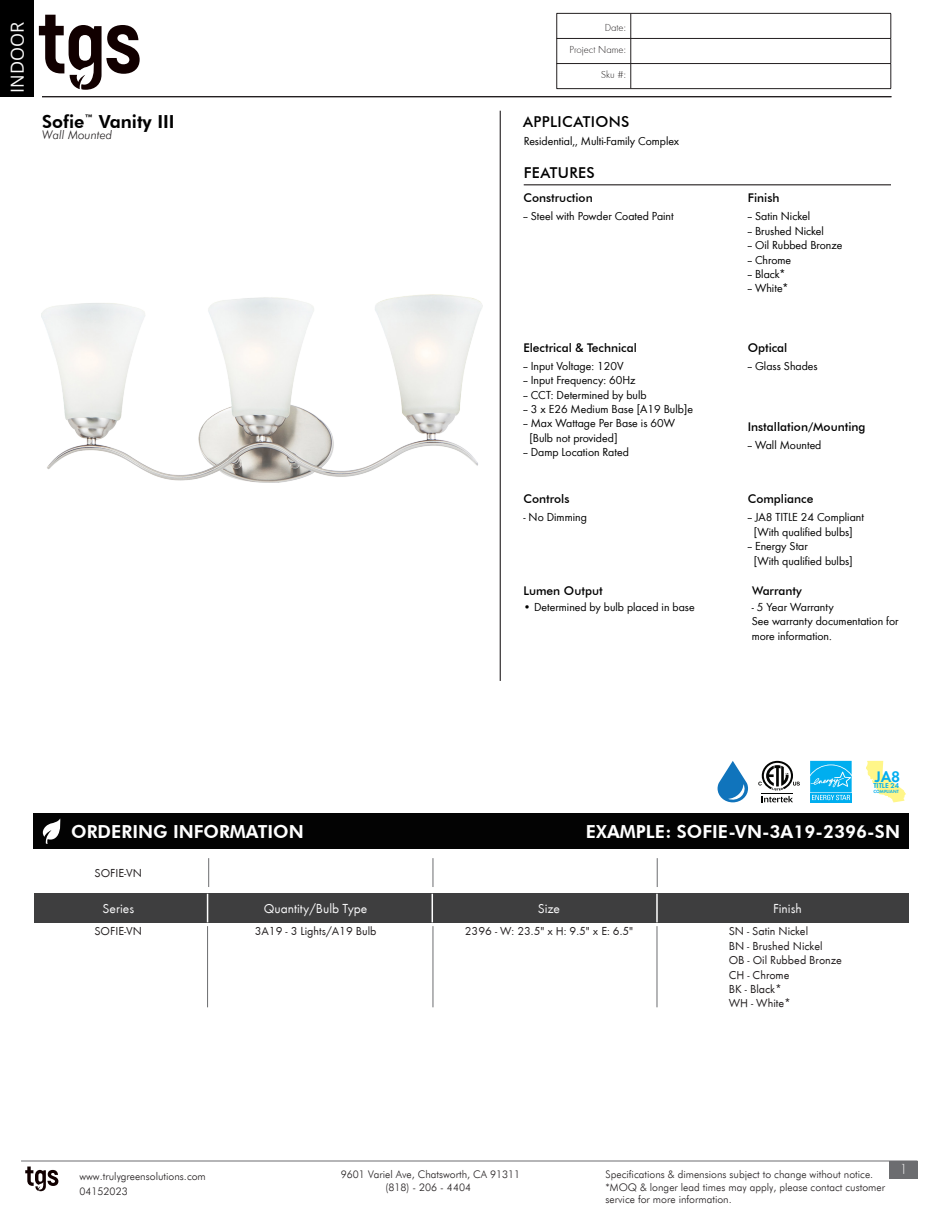
<style>
.page{position:relative;width:945px;height:1215px;background:#fff}
.page>*{position:absolute;margin:0;border:0;box-sizing:border-box;transform-origin:0 0}
.t1{font:800 18px "Futura BT";color:#fff}
.t2{font:800 18px "Futura BT";color:#000}
.t3{font:18px "Open Sans";color:#fafafa}
.t4{font:15.75px "Futura Dem";color:#00aeef}
.t5{font:500 15px "Futura BT";letter-spacing:.025em;color:#000}
.t6{font:300 15px "Futura Round";color:#f7f7f8}
.t7{font:13.5px "Futura Round";color:#f7f7f8}
.t8{font:12px/14.4px "Futura Boo";color:#000}
.t9{font:12px "Futura Round";color:#231f20}
.t10{font:500 12px "Futura BT";color:#000}
.t11{font:italic 300 12px "Futura BT";color:#231f20}
.t12{font:300 10.5px/12px "Futura BT";color:#231f20}
.t13{font:300 10.5px "Futura Round";color:#231f20}
.t14{font:7.35px "Futura Dem";color:#00aeef}
.t15{font:4.65px "Futura Dem";color:#00aeef}
</style>
<div class="page">
<svg style="left:25px;top:1167px;width:33px;height:24px"></svg>
<div style="left:889px;top:1161px;width:28px;height:18px;background:#6c6d70"></div>
<hr style="left:21px;top:1161px;width:896px;height:1px;background:#6c6d70">
<div style="left:0;top:0;width:34px;height:96px;background:#000"></div>
<svg style="left:39px;top:15px;width:101px;height:75px"></svg>
<div style="left:34px;top:893px;width:875px;height:30px;background:#3e3e3f"></div>
<div style="left:34px;top:813px;width:875px;height:36px;background:#030303"></div>
<svg style="left:43px;top:818px;width:18px;height:26px"></svg>
<svg style="left:207px;top:894px;width:1px;height:28px"></svg>
<hr style="left:207px;top:926px;width:1px;height:81px;background:#6c6d70">
<svg style="left:432px;top:894px;width:1px;height:28px"></svg>
<hr style="left:656px;top:894px;width:2px;height:28px;background:#fff">
<hr style="left:657px;top:926px;width:1px;height:81px;background:#6c6d70">
<hr style="left:433px;top:926px;width:1px;height:81px;background:#6c6d70">
<hr style="left:42px;top:96px;width:849px;height:1px;background:#231f20">
<hr style="left:500px;top:111px;width:1px;height:570px;background:#231f20">
<svg style="left:630px;top:14px;width:1px;height:74px"></svg>
<hr style="left:557px;top:13px;width:74px;height:1px;background:#231f20">
<hr style="left:631px;top:13px;width:260px;height:1px;background:#231f20">
<hr style="left:557px;top:38px;width:74px;height:1px;background:#231f20">
<hr style="left:631px;top:38px;width:260px;height:1px;background:#231f20">
<hr style="left:557px;top:63px;width:74px;height:1px;background:#231f20">
<svg style="left:556px;top:14px;width:1px;height:74px"></svg>
<hr style="left:631px;top:63px;width:260px;height:1px;background:#231f20">
<svg style="left:891px;top:14px;width:1px;height:74px"></svg>
<hr style="left:557px;top:88px;width:74px;height:1px;background:#231f20">
<hr style="left:631px;top:88px;width:260px;height:1px;background:#231f20">
<svg style="left:208px;top:858px;width:1px;height:29px"></svg>
<svg style="left:433px;top:858px;width:1px;height:29px"></svg>
<svg style="left:657px;top:858px;width:1px;height:29px"></svg>
<img style="left:42px;top:294px;width:440px;height:189px">
<hr style="left:524px;top:184px;width:367px;height:1px;background:#231f20">
<svg style="left:758px;top:761px;width:42px;height:41px"></svg>
<svg style="left:718px;top:761px;width:30px;height:41px"></svg>
<svg style="left:810px;top:800px;width:42px;height:2px"></svg>
<svg style="left:810px;top:761px;width:42px;height:39px;background:#29bbf1"></svg>
<svg style="left:866px;top:761px;width:40px;height:41px"></svg>
<h1 class="t3" style="left:5px;top:93px;width:72px;rotate:-90deg">INDOOR</h1>
<p class="t2" style="left:42px;top:110px;width:134px">Sofie<sup>™</sup> Vanity III</p>
<p class="t11" style="left:42px;top:128px;width:72px">Wall Mounted</p>
<p class="t13" style="left:605px;top:20px;width:23px">Date:</p>
<p class="t13" style="left:569px;top:43px;width:58px">Project Name:</p>
<p class="t13" style="left:601px;top:68px;width:26px">Sku #:</p>
<p class="t5" style="left:523px;top:112px;width:108px">APPLICATIONS</p>
<p class="t8" style="left:524px;top:134px;width:157px">Residential,, Multi-Family Complex</p>
<p class="t5" style="left:524px;top:163px;width:73px">FEATURES</p>
<p class="t10" style="left:523px;top:190px;width:71px">Construction</p>
<p class="t8" style="left:523px;top:208px;width:152px">-- Steel with Powder Coated Paint</p>
<p class="t10" style="left:748px;top:190px;width:33px">Finish</p>
<p class="t8" style="left:748px;top:208px;width:64px">-- Satin Nickel</p>
<p class="t8" style="left:748px;top:223px;width:78px">-- Brushed Nickel</p>
<p class="t8" style="left:748px;top:237px;width:96px">-- Oil Rubbed Bronze</p>
<p class="t8" style="left:748px;top:252px;width:45px">-- Chrome</p>
<p class="t8" style="left:748px;top:266px;width:40px">-- Black*</p>
<p class="t8" style="left:748px;top:280px;width:42px">-- White*</p>
<p class="t10" style="left:523px;top:340px;width:115px">Electrical &amp; Technical</p>
<p class="t10" style="left:748px;top:340px;width:41px">Optical</p>
<p class="t8" style="left:523px;top:358px;width:102px">-- Input Voltage: 120V</p>
<p class="t8" style="left:523px;top:372px;width:114px">-- Input Frequency: 60Hz</p>
<p class="t8" style="left:523px;top:387px;width:125px">-- CCT: Determined by bulb</p>
<p class="t8" style="left:523px;top:401px;width:171px">-- 3 x E26 Medium Base [A19 Bulb]e</p>
<p class="t8" style="left:523px;top:416px;width:153px">-- Max Wattage Per Base is 60W</p>
<p class="t8" style="left:529px;top:430px;width:90px">[Bulb not provided]</p>
<p class="t8" style="left:523px;top:444px;width:107px">-- Damp Location Rated</p>
<p class="t8" style="left:748px;top:358px;width:71px">-- Glass Shades</p>
<p class="t10" style="left:748px;top:420px;width:119px">Installation/Mounting</p>
<p class="t8" style="left:748px;top:438px;width:75px">-- Wall Mounted</p>
<p class="t10" style="left:523px;top:491px;width:48px">Controls</p>
<p class="t10" style="left:748px;top:491px;width:67px">Compliance</p>
<p class="t8" style="left:523px;top:509px;width:65px">- No Dimming</p>
<p class="t8" style="left:748px;top:510px;width:118px">-- JA8 TITLE 24 Compliant</p>
<p class="t8" style="left:754px;top:524px;width:101px">[With qualified bulbs]</p>
<p class="t8" style="left:748px;top:538px;width:62px">-- Energy Star</p>
<p class="t8" style="left:754px;top:553px;width:101px">[With qualified bulbs]</p>
<p class="t10" style="left:523px;top:584px;width:81px">Lumen Output</p>
<p class="t8" style="left:523px;top:599px;width:173px">• Determined by bulb placed in base</p>
<p class="t10" style="left:752px;top:584px;width:51px">Warranty</p>
<p class="t8" style="left:752px;top:599px;width:84px">- 5 Year Warranty</p>
<p class="t8" style="left:752px;top:613px;width:148px">See warranty documentation for more information.</p>
<h2 class="t4" style="left:875px;top:765px;width:27px">JA8</h2>
<p class="t14" style="left:873px;top:780px;width:27px">TITLE 24</p>
<p class="t1" style="left:71px;top:821px;width:234px">ORDERING INFORMATION</p>
<p class="t9" style="left:95px;top:864px;width:49px">SOFIE-VN</p>
<p class="t15" style="left:873px;top:789px;width:27px">COMPLIANT</p>
<p class="t1" style="left:586px;top:821px;width:316px">EXAMPLE: SOFIE-VN-3A19-2396-SN</p>
<p class="t7" style="left:103px;top:898px;width:33px">Series</p>
<p class="t7" style="left:264px;top:898px;width:105px">Quantity/Bulb Type</p>
<p class="t7" style="left:538px;top:898px;width:24px">Size</p>
<p class="t7" style="left:773px;top:898px;width:30px">Finish</p>
<p class="t9" style="left:94px;top:923px;width:49px">SOFIE-VN</p>
<p class="t9" style="left:255px;top:923px;width:123px">3A19 - 3 Lights/A19 Bulb</p>
<p class="t9" style="left:465px;top:923px;width:170px">2396 - W: 23.5" x H: 9.5" x E: 6.5"</p>
<p class="t9" style="left:729px;top:923px;width:81px">SN - Satin Nickel</p>
<p class="t9" style="left:729px;top:937px;width:95px">BN - Brushed Nickel</p>
<p class="t9" style="left:729px;top:951px;width:115px">OB - Oil Rubbed Bronze</p>
<p class="t9" style="left:729px;top:966px;width:62px">CH - Chrome</p>
<p class="t9" style="left:729px;top:980px;width:55px">BK - Black*</p>
<p class="t9" style="left:729px;top:995px;width:64px">WH - White*</p>
<p class="t12" style="left:79px;top:1170px;width:128px">www.trulygreensolutions.com</p>
<p class="t12" style="left:341px;top:1168px;width:181px">9601 Variel Ave, Chatsworth, CA 91311</p>
<p class="t12" style="left:606px;top:1169px;width:269px">Specifications &amp; dimensions subject to change without notice.</p>
<p class="t12" style="left:386px;top:1181px;width:87px">(818) - 206 - 4404</p>
<p class="t12" style="left:606px;top:1181px;width:281px">*MOQ &amp; longer lead times may apply, please contact customer service for more information.</p>
<p class="t12" style="left:79px;top:1186px;width:50px">04152023</p>
<p class="t6" style="left:900px;top:1159px;width:10px">1</p>
</div>
